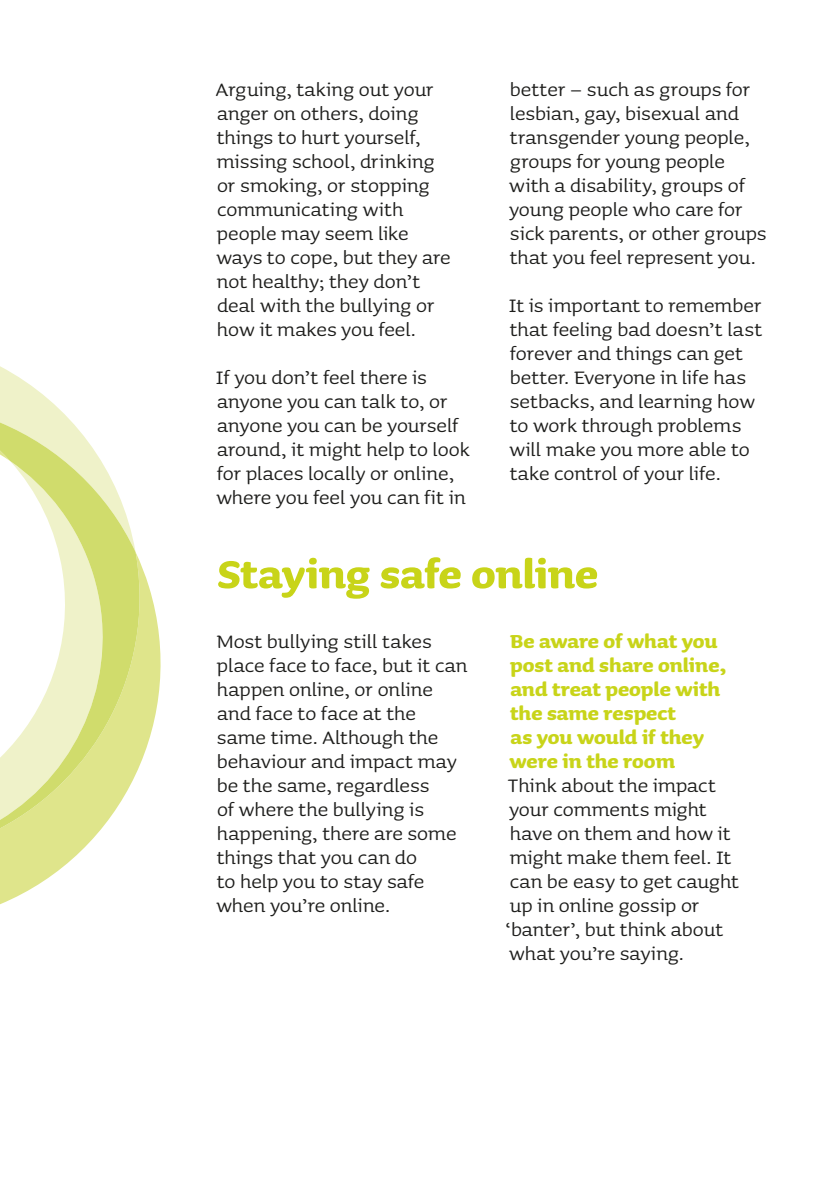
<style>
.page{position:relative;width:840px;height:1191px;background:#fff}
.page>*{position:absolute;margin:0;border:0;box-sizing:border-box;transform-origin:0 0}
.t1{font:700 50px "Sauna Pro";letter-spacing:-.01em;color:#c8d419}
.t2{font:24px/24px "Sauna Pro";color:#1d1d1b}
.t3{font:700 24px/24px "Sauna Pro";color:#c8d419}
</style>
<div class="page">
<svg style="left:0;top:366px;width:72px;height:56px;fill:#eff2c9"></svg>
<svg style="left:0;top:602px;width:161px;height:302px"></svg>
<svg style="left:0;top:422px;width:153px;height:406px"></svg>
<p class="t2" style="left:216px;top:77px;width:236px">Arguing, taking out your anger on others, doing things to hurt yourself, missing school, drinking or smoking, or stopping communicating with people may seem like ways to cope, but they are not healthy; they don’t deal with the bullying or how it makes you feel.</p>
<p class="t2" style="left:216px;top:365px;width:255px">If you don’t feel there is anyone you can talk to, or anyone you can be yourself around, it might help to look for places locally or online, where you feel you can t in</p>
<p class="t2" style="left:508px;top:77px;width:259px">better – such as groups for lesbian, gay, bisexual and transgender young people, groups for young people with a disability, groups of young people who care for sick parents, or other groups that you feel represent you.</p>
<p class="t2" style="left:508px;top:293px;width:255px">It is important to remember that feeling bad doesn’t last forever and things can get better. Everyone in life has setbacks, and learning how to work through problems will make you more able to take control of your life.</p>
<h1 class="t1" style="left:217px;top:544px;width:382px">Staying safe online</h1>
<p class="t2" style="left:216px;top:629px;width:252px">Most bullying still takes place face to face, but it can happen online, or online and face to face at the same time. Although the behaviour and impact may be the same, regardless<br>of where the bullying is happening, there are some things that you can do<br>to help you to stay safe when you’re online.</p>
<p class="t3" style="left:509px;top:629px;width:218px">Be aware of what you post and share online, and treat people with the same respect<br>as you would if they were in the room</p>
<p class="t2" style="left:505px;top:773px;width:235px">Think about the impact your comments might have on them and how it might make them feel. It can be easy to get caught up in online gossip or ‘banter’, but think about what you’re saying.</p>
</div>
